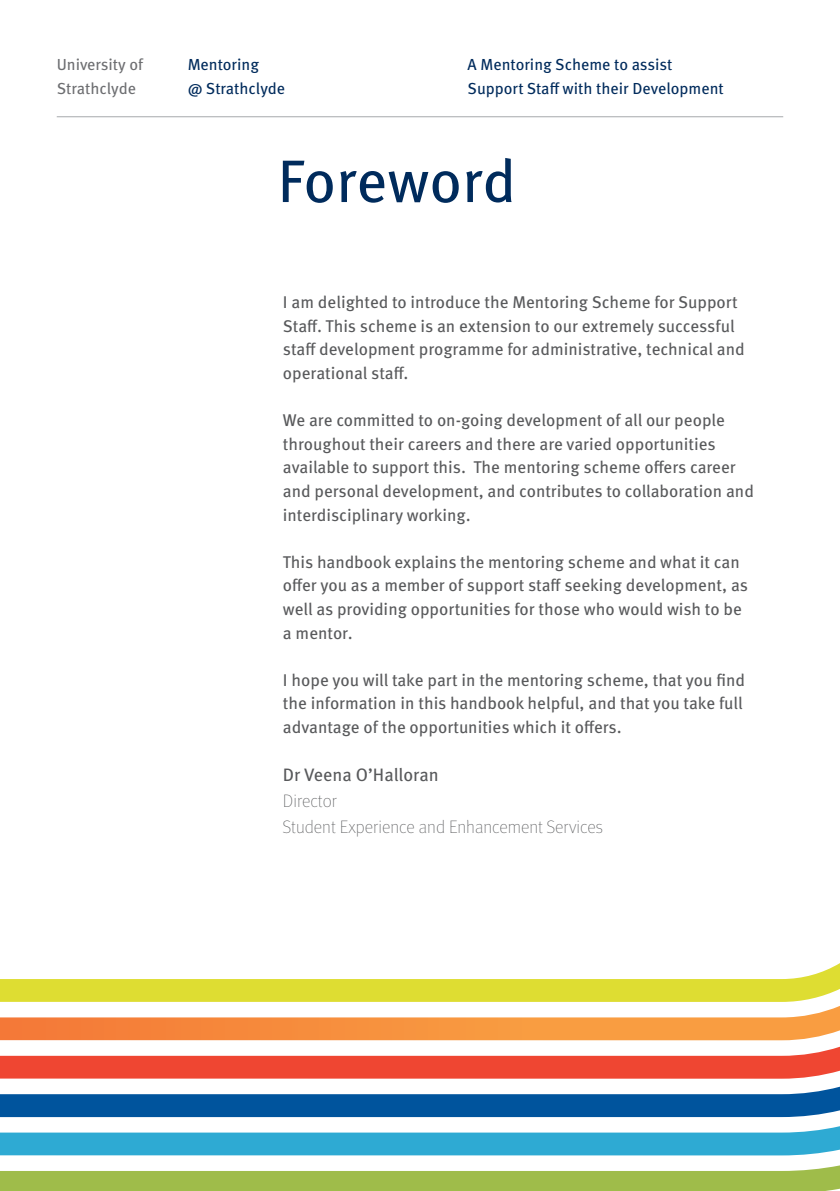
<style>
.page{position:relative;width:840px;height:1191px;background:#fff}
.page>*{position:absolute;margin:0;border:0;box-sizing:border-box;transform-origin:0 0}
.t1{font:60px "Meta OT";letter-spacing:-.005em;color:#002b5c}
.t2{font:100 18px/26px "Meta OT";color:#58595b}
.t3{font:18px "Meta OT";color:#58595b}
.t4{font:17px/23.6px "Meta OT";color:#58595b}
.t5{font:16px/24px "Meta OT";color:#002b5c}
.t6{font:16px/24px "Meta OT";color:#6d6e71}
</style>
<div class="page">
<hr style="left:57px;top:116px;width:725px;height:1px;background:#a7a9ac">
<svg style="left:0;top:1165px;width:839px;height:26px"></svg>
<svg style="left:0;top:1126px;width:839px;height:29px"></svg>
<svg style="left:0;top:1087px;width:839px;height:30px"></svg>
<svg style="left:0;top:1047px;width:839px;height:31px"></svg>
<svg style="left:0;top:963px;width:839px;height:77px"></svg>
<p class="t6" style="left:57px;top:53px;width:88px">University of<br>Strathclyde</p>
<p class="t5" style="left:187px;top:53px;width:99px">Mentoring<br>@ Strathclyde</p>
<p class="t5" style="left:467px;top:53px;width:257px">A Mentoring Scheme to assist<br>Support Staff with their Development</p>
<h1 class="t1" style="left:277px;top:145px;width:240px">Foreword</h1>
<p class="t4" style="left:283px;top:291px;width:463px">I am delighted to introduce the Mentoring Scheme for Support Staff. This scheme is an extension to our extremely successful staff development programme for administrative, technical and operational staff.</p>
<p class="t4" style="left:283px;top:409px;width:472px">We are committed to on-going development of all our people throughout their careers and there are varied opportunities available to support this. The mentoring scheme offers career and personal development, and contributes to collaboration and interdisciplinary working.</p>
<p class="t4" style="left:283px;top:550px;width:466px">This handbook explains the mentoring scheme and what it can offer you as a member of support staff seeking development, as well as providing opportunities for those who would wish to be a mentor.</p>
<p class="t4" style="left:283px;top:668px;width:463px">I hope you will take part in the mentoring scheme, that you find the information in this handbook helpful, and that you take full advantage of the opportunities which it offers.</p>
<p class="t3" style="left:283px;top:764px;width:157px">Dr Veena O’Halloran</p>
<p class="t2" style="left:283px;top:788px;width:321px">Director<br>Student Experience and Enhancement Services</p>
</div>
